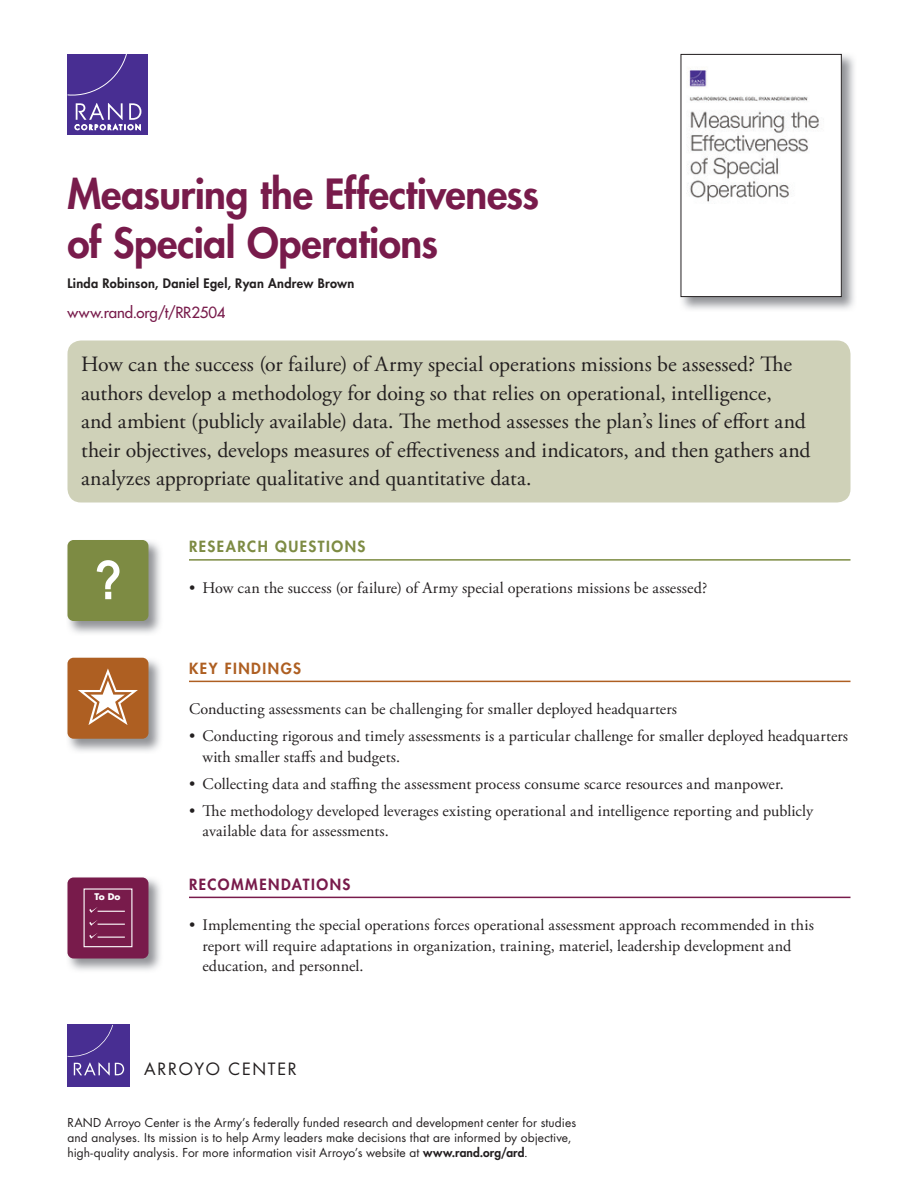
<style>
.page{position:relative;width:918px;height:1188px;background:#fff}
.page>*{position:absolute;margin:0;border:0;box-sizing:border-box;transform-origin:0 0}
.t1{font:700 54px "Arial Narrow";color:#fff}
.t2{font:800 40.5px/49.5px "Futura Std";letter-spacing:-.01em;color:#781b4b}
.t3{font:21.75px/28.5px "Adobe Garamond Pro";color:#231f20}
.t4{font:16.5px "Futura Std";letter-spacing:.1em;color:#231f20}
.t5{font:16.2px/20.2px "Adobe Garamond Pro";letter-spacing:.005em;color:#231f20}
.t6{font:500 15px "Futura Std";letter-spacing:-.005em;color:#781b4b}
.t7{font:800 15px "Futura Std";letter-spacing:.1em;color:#7d8b43}
.t8{font:800 15px "Futura Std";letter-spacing:.1em;color:#781b4b}
.t9{font:800 15px "Futura Std";letter-spacing:.105em;color:#ae5f22}
.t10{font:800 12.75px "Futura Std";letter-spacing:.02em;color:#231f20}
.t11{font:12px/15px "Futura Std";letter-spacing:.01em;color:#231f20}
.t12{font:700 9px "Futura Std";color:#fff}
.s1{font-weight:800}
</style>
<div class="page">
<img style="left:680px;top:53px;width:174px;height:257px">
<img style="left:683px;top:56px;width:157px;height:239px">
<div style="left:681px;top:54px;width:161px;height:243px;border:1px solid #231f20"></div>
<div style="left:68px;top:54px;width:80px;height:81px;background:#482e92"></div>
<svg style="left:68px;top:54px;width:59px;height:42px"></svg>
<svg style="left:75px;top:103px;width:66px;height:28px"></svg>
<div style="left:68px;top:340px;width:782px;height:162px;background:#cfd1b8;border-radius:14px"></div>
<img style="left:68px;top:540px;width:93px;height:94px">
<div style="left:67px;top:540px;width:81px;height:81px;background:#7d8b43;border-radius:6px"></div>
<img style="left:68px;top:657px;width:93px;height:95px">
<div style="left:67px;top:658px;width:81px;height:81px;background:#ae5f22;border-radius:6px"></div>
<hr style="left:189px;top:559px;width:661px;height:2px;background:#7d8b43">
<hr style="left:189px;top:681px;width:661px;height:1px;background:#ae5f22">
<hr style="left:189px;top:897px;width:661px;height:1px;background:#781b4b">
<img style="left:67px;top:877px;width:94px;height:94px">
<div style="left:67px;top:878px;width:81px;height:80px;background:#781b4b;border-radius:6px"></div>
<svg style="left:83px;top:888px;width:50px;height:60px"></svg>
<div style="left:68px;top:1025px;width:62px;height:62px;background:#482e92"></div>
<svg style="left:67px;top:1025px;width:57px;height:51px"></svg>
<h2 class="t2" style="left:68px;top:173px;width:473px">Measuring the Effectiveness of Special Operations</h2>
<p class="t10" style="left:68px;top:278px;width:288px">Linda Robinson, Daniel Egel, Ryan Andrew Brown</p>
<p class="t6" style="left:68px;top:305px;width:159px">www.rand.org/t/RR2504</p>
<p class="t3" style="left:81px;top:352px;width:731px">How can the success (or failure) of Army special operations missions be assessed? The authors develop a methodology for doing so that relies on operational, intelligence,<br>and ambient (publicly available) data. The method assesses the plan’s lines of effort and their objectives, develops measures of effectiveness and indicators, and then gathers and analyzes appropriate qualitative and quantitative data.</p>
<h1 class="t1" style="left:94px;top:549px;width:29px">?</h1>
<p class="t12" style="left:95px;top:892px;width:27px">To Do</p>
<p class="t7" style="left:189px;top:540px;width:178px">RESEARCH QUESTIONS</p>
<p class="t5" style="left:189px;top:579px;width:520px">• How can the success (or failure) of Army special operations missions be assessed?</p>
<p class="t9" style="left:189px;top:661px;width:114px">KEY FINDINGS</p>
<p class="t5" style="left:189px;top:701px;width:490px">Conducting assessments can be challenging for smaller deployed headquarters</p>
<p class="t5" style="left:202px;top:728px;width:647px;text-indent:-13px">• Conducting rigorous and timely assessments is a particular challenge for smaller deployed headquarters with smaller staffs and budgets.</p>
<p class="t5" style="left:189px;top:775px;width:596px">• Collecting data and staffing the assessment process consume scarce resources and manpower.</p>
<p class="t5" style="left:202px;top:802px;width:612px;text-indent:-13px">• The methodology developed leverages existing operational and intelligence reporting and publicly available data for assessments.</p>
<p class="t8" style="left:189px;top:877px;width:163px">RECOMMENDATIONS</p>
<p class="t5" style="left:202px;top:917px;width:613px;text-indent:-13px">• Implementing the special operations forces operational assessment approach recommended in this report will require adaptations in organization, training, materiel, leadership development and education, and personnel.</p>
<p class="t4" style="left:144px;top:1061px;width:154px">ARROYO CENTER</p>
<p class="t11" style="left:68px;top:1116px;width:510px">RAND Arroyo Center is the Army’s federally funded research and development center for studies and analyses. Its mission is to help Army leaders make decisions that are informed by objective, high-quality analysis. For more information visit Arroyo’s website at <span class="s1">www.rand.org/ard</span>.</p>
</div>
